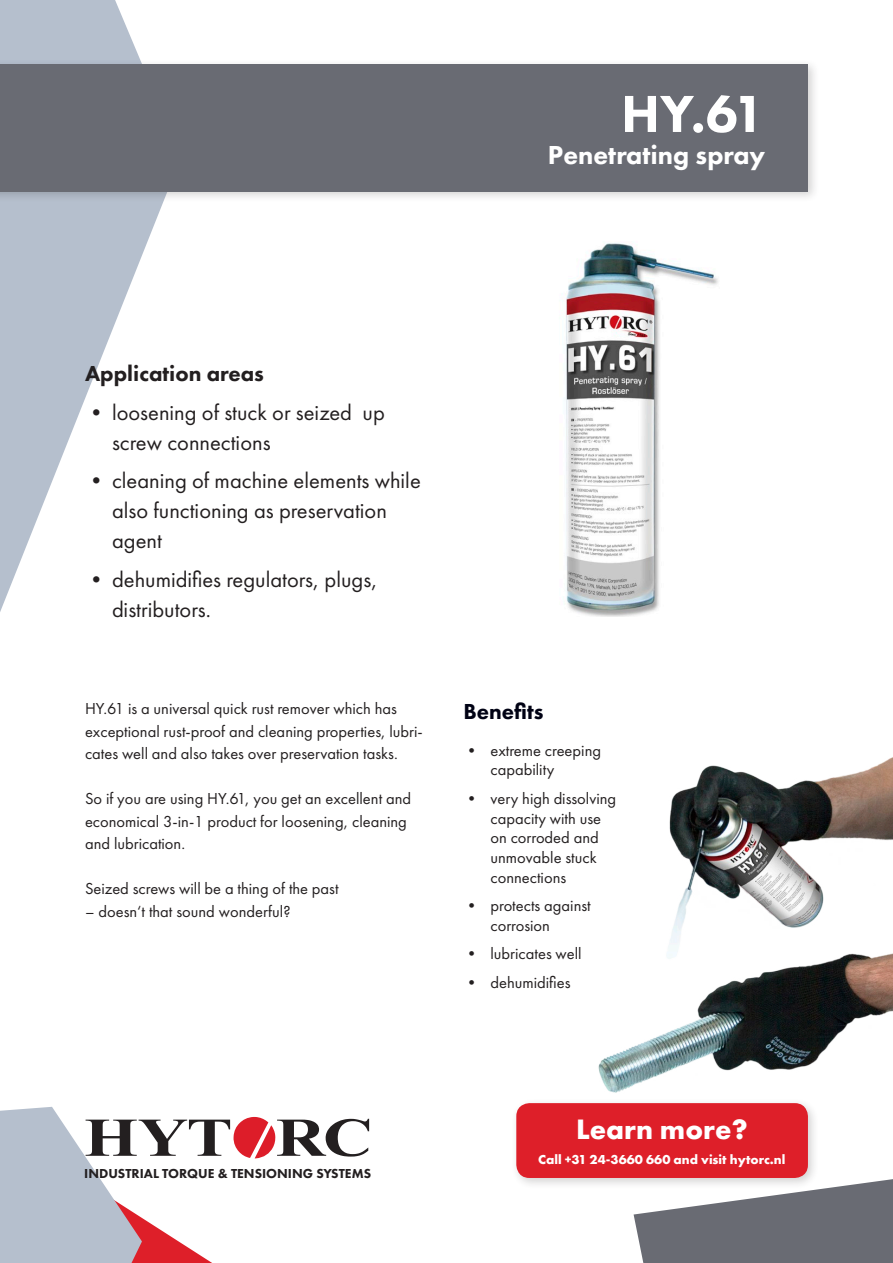
<style>
.page{position:relative;width:893px;height:1263px;background:#fff}
.page>*{position:absolute;margin:0;border:0;box-sizing:border-box;transform-origin:0 0}
.t1{font:800 54px "Futura PT";color:#fff}
.t2{font:700 29.1px "Futura PT";color:#fff}
.t3{font:800 27px "Futura PT";color:#fff}
.t4{font:22.5px/30px "Futura PT";color:#231f20}
.Opsomming{font:800 22.5px "Futura PT";color:#231f20}
.Überschrift_2{font:800 22.5px "Futura PT";color:#000214}
.t5{font:16.5px/19.8px "Futura PT";color:#231f20}
.t6{font:800 13.5px "Futura PT";color:#231f20}
.t7{font:700 13.5px "Futura PT";color:#fff}
</style>
<div class="page">
<svg style="left:634px;top:1179px;width:259px;height:84px"></svg>
<svg style="left:0;top:0;width:163px;height:612px;fill:#b5bfcd"></svg>
<svg style="left:0;top:1107px;width:369px;height:156px"></svg>
<div style="left:511px;top:1098px;width:308px;height:91px;background:#231f20;opacity:.2"></div>
<div style="left:516px;top:1103px;width:292px;height:75px;background:#de1f29;border-radius:13px"></div>
<div style="left:0;top:58px;width:820px;height:145px;background:#231f20;opacity:.2"></div>
<div style="left:0;top:64px;width:808px;height:127px;background:#696b73"></div>
<img style="left:575px;top:757px;width:318px;height:346px">
<img style="left:562px;top:243px;width:156px;height:374px">
<p class="t1" style="left:621px;top:80px;width:146px">HY.61</p>
<p class="t3" style="left:548px;top:138px;width:219px">Penetrating spray</p>
<p class="Opsomming" style="left:85px;top:359px;width:180px">Application areas</p>
<p class="t4" style="left:112px;top:397px;width:274px;text-indent:-27px">• loosening of stuck or seized up screw connections</p>
<p class="t4" style="left:112px;top:465px;width:310px;text-indent:-27px">• cleaning of machine elements while also functioning as preservation agent</p>
<p class="t4" style="left:112px;top:564px;width:267px;text-indent:-27px">• dehumidifies regulators, plugs, distributors.</p>
<p class="t5" style="left:85px;top:697px;width:339px;line-height:22.5px">HY.61 is a universal quick rust remover which has exceptional rust-proof and cleaning properties, lubri&shy;cates well and also takes over preservation tasks.</p>
<p class="t5" style="left:85px;top:787px;width:328px;line-height:22.5px">So if you are using HY.61, you get an excellent and economical 3-in-1 product for loosening, cleaning and lubrication.</p>
<p class="t5" style="left:85px;top:879px;width:255px">Seized screws will be a thing of the past</p>
<p class="t5" style="left:85px;top:901px;width:207px">– doesn‘t that sound wonderful?</p>
<p class="Überschrift_2" style="left:463px;top:697px;width:82px">Benefits</p>
<p class="t5" style="left:490px;top:740px;width:112px;text-indent:-27px">• extreme creeping capability</p>
<p class="t5" style="left:490px;top:788px;width:127px;text-indent:-27px">• very high dissolving capacity with use on corroded and unmovable stuck connections</p>
<p class="t5" style="left:490px;top:896px;width:102px;text-indent:-27px">• protects against corrosion</p>
<p class="t5" style="left:463px;top:944px;width:120px">• lubricates well</p>
<p class="t5" style="left:463px;top:972px;width:109px">• dehumidifies</p>
<p class="t6" style="left:84px;top:1165px;width:288px">INDUSTRIAL TORQUE &amp; TENSIONING SYSTEMS</p>
<p class="t2" style="left:576px;top:1110px;width:173px">Learn more?</p>
<p class="t7" style="left:538px;top:1151px;width:249px">Call +31 24-3660 660 and visit hytorc.nl</p>
</div>
